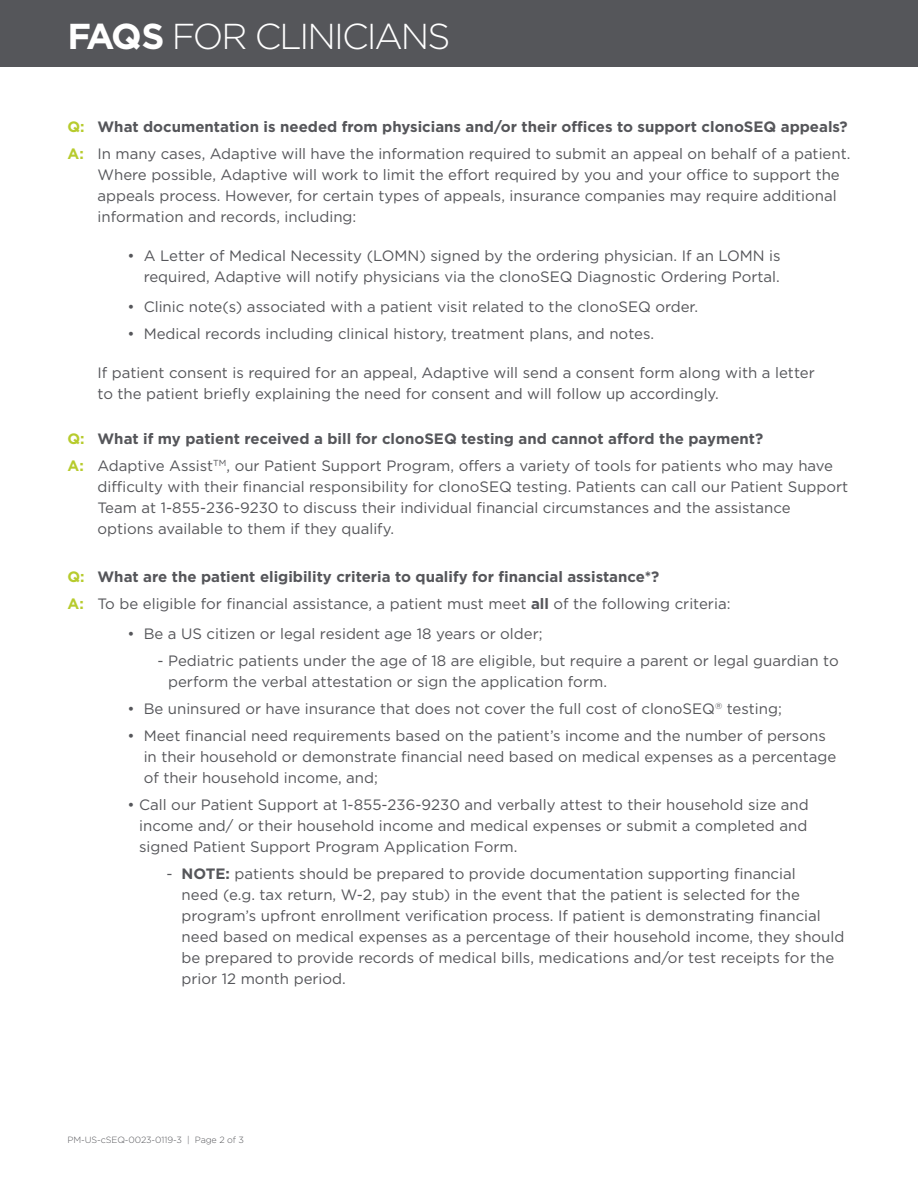
<style>
.page{position:relative;width:918px;height:1188px;background:#fff}
.page>*{position:absolute;margin:0;border:0;box-sizing:border-box;transform-origin:0 0}
.t1{font:300 36px "Gotham";letter-spacing:-.055em;color:#fff}
.Header_4{font:15px/21px "Gotham";color:#55565a}
.Header_4-2{font:700 15px "Gotham";color:#55565a}
.t2{font:300 9px "Gotham";letter-spacing:-.01em;color:#55565a}
.s1{font-weight:700}
.s2{color:#b7cb2d}
.s3{font-weight:700;color:#b7cb2d}
</style>
<div class="page">
<div style="left:0;top:0;width:918px;height:68px;background:#55565a"></div>
<h1 class="t1" style="left:68px;top:17px;width:385px"><span class="s1">FAQS</span> FOR CLINICIANS</h1>
<p class="Header_4-2" style="left:68px;top:118px;width:782px"><span class="s2">Q:</span> What documentation is needed from physicians and/or their offices to support clonoSEQ appeals?</p>
<p class="Header_4" style="left:98px;top:143px;width:754px;text-indent:-30px"><span class="s3">A:</span> In many cases, Adaptive will have the information required to submit an appeal on behalf of a patient.<br>Where possible, Adaptive will work to limit the effort required by you and your office to support the appeals process. However, for certain types of appeals, insurance companies may require additional information and records, including:</p>
<p class="Header_4" style="left:128px;top:245px;width:655px;text-align:right">• A Letter of Medical Necessity (LOMN) signed by the ordering physician. If an LOMN is required, Adaptive will notify physicians via the clonoSEQ Diagnostic Ordering Portal.</p>
<p class="Header_4" style="left:128px;top:296px;width:572px">• Clinic note(s) associated with a patient visit related to the clonoSEQ order.</p>
<p class="Header_4" style="left:128px;top:323px;width:528px">• Medical records including clinical history, treatment plans, and notes.</p>
<p class="Header_4" style="left:98px;top:362px;width:719px">If patient consent is required for an appeal, Adaptive will send a consent form along with a letter to the patient briefly explaining the need for consent and will follow up accordingly.</p>
<p class="Header_4-2" style="left:68px;top:430px;width:697px"><span class="s2">Q:</span> What if my patient received a bill for clonoSEQ testing and cannot afford the payment?</p>
<p class="Header_4" style="left:98px;top:455px;width:752px;text-indent:-30px"><span class="s3">A:</span> Adaptive Assist<sup>TM</sup>, our Patient Support Program, offers a variety of tools for patients who may have difficulty with their financial responsibility for clonoSEQ testing. Patients can call our Patient Support Team at 1-855-236-9230 to discuss their individual financial circumstances and the assistance options available to them if they qualify.</p>
<p class="Header_4-2" style="left:68px;top:568px;width:593px"><span class="s2">Q:</span> What are the patient eligibility criteria to qualify for financial assistance*?</p>
<p class="Header_4" style="left:68px;top:593px;width:665px"><span class="s3">A:</span> To be eligible for financial assistance, a patient must meet <span class="s1">all</span> of the following criteria:</p>
<p class="Header_4" style="left:128px;top:623px;width:417px">• Be a US citizen or legal resident age 18 years or older;</p>
<p class="Header_4" style="left:168px;top:650px;width:672px;text-indent:-11px">- Pediatric patients under the age of 18 are eligible, but require a parent or legal guardian to perform the verbal attestation or sign the application form.</p>
<p class="Header_4" style="left:128px;top:698px;width:656px">• Be uninsured or have insurance that does not cover the full cost of clonoSEQ<sup>®</sup> testing;</p>
<p class="Header_4" style="left:144px;top:725px;width:694px;text-indent:-16px">• Meet financial need requirements based on the patient’s income and the number of persons in their household or demonstrate financial need based on medical expenses as a percentage of their household income, and;</p>
<p class="Header_4" style="left:139px;top:794px;width:671px;text-align:justify;text-indent:-12px">• Call our Patient Support at 1-855-236-9230 and verbally attest to their household size and income and/ or their household income and medical expenses or submit a completed and signed Patient Support Program Application Form.</p>
<p class="Header_4" style="left:182px;top:863px;width:664px;text-indent:-15px">- <span class="s1">NOTE:</span> patients should be prepared to provide documentation supporting financial<br>need (e.g. tax return, W-2, pay stub) in the event that the patient is selected for the program’s upfront enrollment verification process. If patient is demonstrating financial need based on medical expenses as a percentage of their household income, they should be prepared to provide records of medical bills, medications and/or test receipts for the prior 12 month period.</p>
<p class="t2" style="left:68px;top:1135px;width:178px">PM-US-cSEQ-0023-0119-3 | Page 2 of 3</p>
</div>
